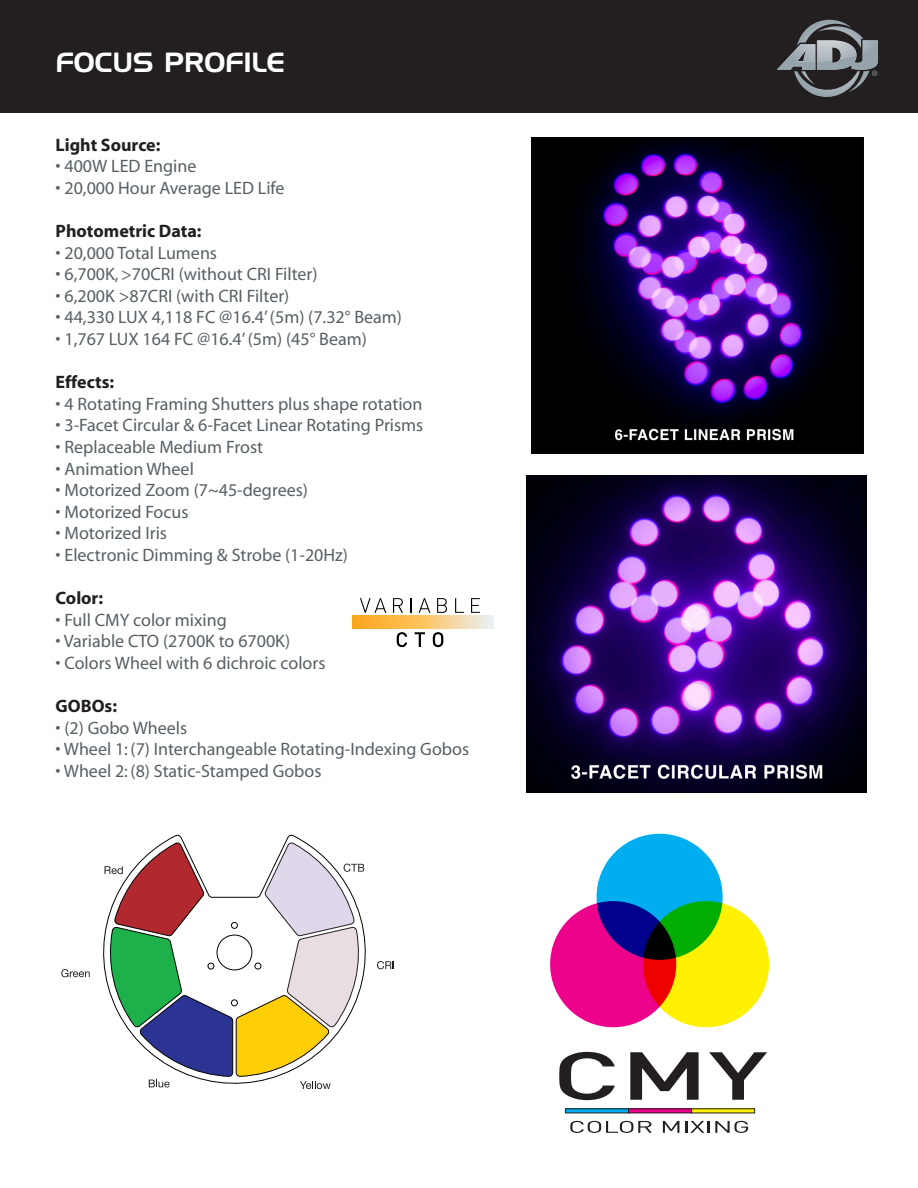
<style>
.page{position:relative;width:918px;height:1188px;background:#fff}
.page>*{position:absolute;margin:0;border:0;box-sizing:border-box;transform-origin:0 0}
.t1{font:27px "Handel Gothic BT";color:#fff}
.t2{font:18px "Myriad";color:#576065}
.t3{font:700 18px "Myriad";color:#231f20}
</style>
<div class="page">
<div style="left:0;top:0;width:918px;height:113px;background:#231f20"></div>
<svg style="left:777px;top:20px;width:101px;height:77px"></svg>
<img style="left:531px;top:137px;width:333px;height:317px">
<img style="left:526px;top:476px;width:341px;height:316px">
<svg style="left:61px;top:969px;width:29px;height:8px"></svg>
<svg style="left:377px;top:961px;width:17px;height:8px"></svg>
<svg style="left:105px;top:842px;width:259px;height:247px"></svg>
<div style="left:597px;top:834px;width:126px;height:126px;background:#00aeef;border-radius:50%"></div>
<svg style="left:550px;top:901px;width:126px;height:126px;background:#bd038c"></svg>
<svg style="left:643px;top:901px;width:126px;height:126px;background:#c0c002"></svg>
<svg style="left:559px;top:1052px;width:56px;height:48px"></svg>
<svg style="left:630px;top:1052px;width:69px;height:48px"></svg>
<svg style="left:709px;top:1052px;width:58px;height:48px"></svg>
<svg style="left:570px;top:1121px;width:82px;height:12px"></svg>
<svg style="left:663px;top:1121px;width:16px;height:12px"></svg>
<svg style="left:685px;top:1121px;width:63px;height:12px"></svg>
<svg style="left:423px;top:616px;width:71px;height:13px"></svg>
<svg style="left:352px;top:616px;width:71px;height:13px"></svg>
<svg style="left:360px;top:598px;width:26px;height:15px"></svg>
<svg style="left:393px;top:598px;width:10px;height:15px"></svg>
<svg style="left:411px;top:598px;width:1px;height:15px"></svg>
<svg style="left:419px;top:598px;width:11px;height:15px"></svg>
<svg style="left:437px;top:598px;width:10px;height:15px"></svg>
<svg style="left:455px;top:598px;width:9px;height:15px"></svg>
<svg style="left:471px;top:598px;width:9px;height:15px"></svg>
<svg style="left:397px;top:632px;width:10px;height:15px"></svg>
<svg style="left:415px;top:632px;width:10px;height:15px"></svg>
<svg style="left:433px;top:632px;width:10px;height:15px"></svg>
<p class="t1" style="left:56px;top:46px;width:231px">FOCUS PROFILE</p>
<p class="t3" style="left:56px;top:135px;width:106px">Light Source:</p>
<p class="t2" style="left:56px;top:157px;width:142px">• 400W LED Engine</p>
<p class="t2" style="left:56px;top:179px;width:230px">• 20,000 Hour Average LED Life</p>
<p class="t3" style="left:56px;top:222px;width:147px">Photometric Data:</p>
<p class="t2" style="left:56px;top:244px;width:163px">• 20,000 Total Lumens</p>
<p class="t2" style="left:56px;top:265px;width:263px">• 6,700K, &gt;70CRI (without CRI Filter)</p>
<p class="t2" style="left:56px;top:287px;width:235px">• 6,200K &gt;87CRI (with CRI Filter)</p>
<p class="t2" style="left:56px;top:309px;width:348px">• 44,330 LUX 4,118 FC @16.4’ (5m) (7.32° Beam)</p>
<p class="t2" style="left:56px;top:330px;width:313px">• 1,767 LUX 164 FC @16.4’ (5m) (45° Beam)</p>
<p class="t3" style="left:56px;top:373px;width:60px">Effects:</p>
<p class="t2" style="left:56px;top:395px;width:368px">• 4 Rotating Framing Shutters plus shape rotation</p>
<p class="t2" style="left:56px;top:417px;width:369px">• 3-Facet Circular &amp; 6-Facet Linear Rotating Prisms</p>
<p class="t2" style="left:56px;top:438px;width:209px">• Replaceable Medium Frost</p>
<p class="t2" style="left:56px;top:460px;width:140px">• Animation Wheel</p>
<p class="t2" style="left:56px;top:481px;width:254px">• Motorized Zoom (7~45-degrees)</p>
<p class="t2" style="left:56px;top:503px;width:135px">• Motorized Focus</p>
<p class="t2" style="left:56px;top:525px;width:113px">• Motorized Iris</p>
<p class="t2" style="left:56px;top:546px;width:294px">• Electronic Dimming &amp; Strobe (1-20Hz)</p>
<p class="t3" style="left:56px;top:589px;width:49px">Color:</p>
<p class="t2" style="left:56px;top:611px;width:173px">• Full CMY color mixing</p>
<p class="t2" style="left:56px;top:633px;width:236px">• Variable CTO (2700K to 6700K)</p>
<p class="t2" style="left:56px;top:654px;width:271px">• Colors Wheel with 6 dichroic colors</p>
<p class="t3" style="left:56px;top:697px;width:63px">GOBOs:</p>
<p class="t2" style="left:56px;top:719px;width:133px">• (2) Gobo Wheels</p>
<p class="t2" style="left:56px;top:741px;width:415px">• Wheel 1: (7) Interchangeable Rotating-Indexing Gobos</p>
<p class="t2" style="left:56px;top:762px;width:267px">• Wheel 2: (8) Static-Stamped Gobos</p>
</div>
